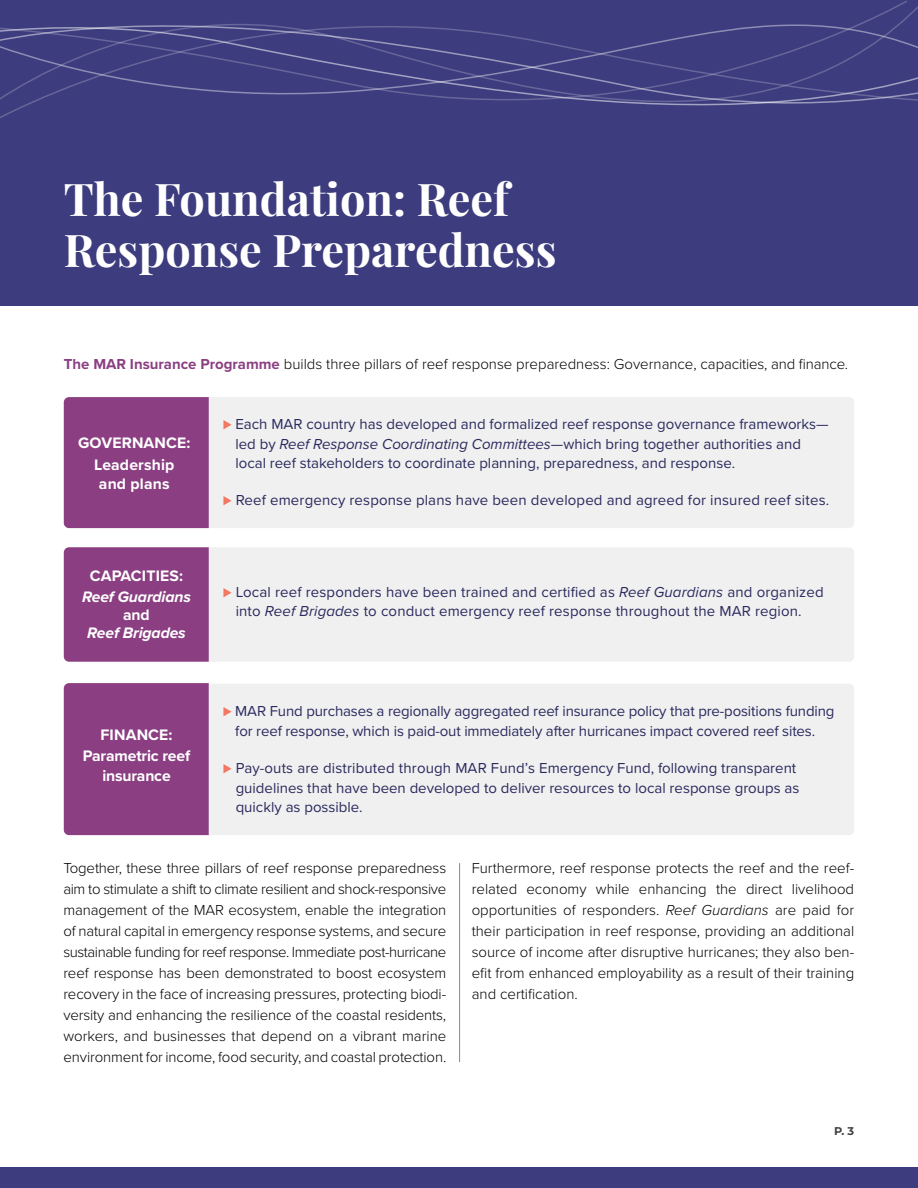
<style>
.page{position:relative;width:918px;height:1188px;background:#fff}
.page>*{position:absolute;margin:0;border:0;box-sizing:border-box;transform-origin:0 0}
.t1{font:700 45px/51px "Playfair Display";color:#fff}
.t2{font:700 15.75px/21.6px "Proxima Nova";letter-spacing:.01em;color:#fff;text-align:center}
.t3{font:700 15.75px/21.6px "Proxima Nova";letter-spacing:-.01em;color:#fff;text-align:center}
.t4{font:italic 700 15.75px "Proxima Nova";letter-spacing:-.01em;color:#fff}
.t5{font:300 15px/21px "Proxima Nova";color:#000;text-align:justify}
.t6{font:15px/19.5px "Proxima Nova";color:#2b2a5e}
.t7{font:700 11.25px "Montserrat";color:#434141}
.s1{font-weight:700;color:#8b3f82}
.s2{color:#f37762}
.s3{font-style:italic}
</style>
<div class="page">
<div style="left:0;top:1167px;width:918px;height:21px;background:#3d3c7e"></div>
<div style="left:0;top:0;width:918px;height:306px;background:#3d3c7e"></div>
<svg style="left:0;top:96px;width:918px;height:22px"></svg>
<svg style="left:0;top:0;width:918px;height:96px"></svg>
<div style="left:64px;top:683px;width:145px;height:152px;background:#8b3f82"></div>
<div style="left:209px;top:684px;width:645px;height:151px;background:#f0f0f0"></div>
<div style="left:209px;top:547px;width:645px;height:115px;background:#f0f0f0"></div>
<div style="left:64px;top:547px;width:145px;height:115px;background:#8b3f82"></div>
<div style="left:209px;top:397px;width:645px;height:131px;background:#f0f0f0"></div>
<div style="left:64px;top:397px;width:145px;height:131px;background:#8b3f82"></div>
<hr style="left:459px;top:863px;width:1px;height:199px;background:#8b898e">
<h1 class="t1" style="left:64px;top:170px;width:494px">The Foundation: Reef<br>Response Preparedness</h1>
<p class="t5" style="left:64px;top:353px;width:786px"><span class="s1">The MAR Insurance Programme</span> builds three pillars of reef response preparedness: Governance, capacities, and finance.</p>
<p class="t2" style="left:78px;top:431px;width:114px">GOVERNANCE:<br>Leadership</p>
<p class="t2" style="left:99px;top:473px;width:72px">and plans</p>
<p class="t2" style="left:90px;top:564px;width:95px">CAPACITIES:</p>
<p class="t4" style="left:82px;top:585px;width:110px">Reef Guardians</p>
<p class="t2" style="left:123px;top:604px;width:28px">and</p>
<p class="t4" style="left:87px;top:621px;width:100px">Reef Brigades</p>
<p class="t3" style="left:83px;top:723px;width:109px">FINANCE:<br>Parametric reef</p>
<p class="t3" style="left:102px;top:764px;width:70px">insurance</p>
<p class="t6" style="left:235px;top:414px;width:595px;text-indent:-13px"><span class="s2">⊲</span> Each MAR country has developed and formalized reef response governance frameworks— led by <span class="s3">Reef Response Coordinating Committees</span>—which bring together authorities and local reef stakeholders to coordinate planning, preparedness, and response.</p>
<p class="t6" style="left:223px;top:490px;width:608px"><span class="s2">⊲</span> Reef emergency response plans have been developed and agreed for insured reef sites.</p>
<p class="t6" style="left:236px;top:582px;width:590px;text-indent:-13px"><span class="s2">⊲</span> Local reef responders have been trained and certified as <span class="s3">Reef Guardians</span> and organized into <span class="s3">Reef Brigades</span> to conduct emergency reef response throughout the MAR region.</p>
<p class="t6" style="left:223px;top:701px;width:613px;text-align:center"><span class="s2">⊲</span> MAR Fund purchases a regionally aggregated reef insurance policy that pre-positions funding for reef response, which is paid-out immediately after hurricanes impact covered reef sites.</p>
<p class="t6" style="left:236px;top:758px;width:565px;text-indent:-13px"><span class="s2">⊲</span> Pay-outs are distributed through MAR Fund’s Emergency Fund, following transparent guidelines that have been developed to deliver resources to local response groups as quickly as possible.</p>
<p class="t5" style="left:63px;top:857px;width:384px">Together, these three pillars of reef response preparedness aim to stimulate a shift to climate resilient and shock-responsive management of the MAR ecosystem, enable the integration of natural capital in emergency response systems, and secure sustainable funding for reef response. Immediate post-hurricane reef response has been demonstrated to boost ecosystem recovery in the face of increasing pressures, protecting biodi&shy;versity and enhancing the resilience of the coastal residents, workers, and businesses that depend on a vibrant marine environment for income, food security, and coastal protection.</p>
<p class="t5" style="left:472px;top:857px;width:384px">Furthermore, reef response protects the reef and the reef&shy;related economy while enhancing the direct livelihood opportunities of responders. <span class="s3">Reef Guardians</span> are paid for their participation in reef response, providing an additional source of income after disruptive hurricanes; they also ben&shy;efit from enhanced employability as a result of their training and certification.</p>
<p class="t7" style="left:834px;top:1124px;width:22px">P. 3</p>
</div>
